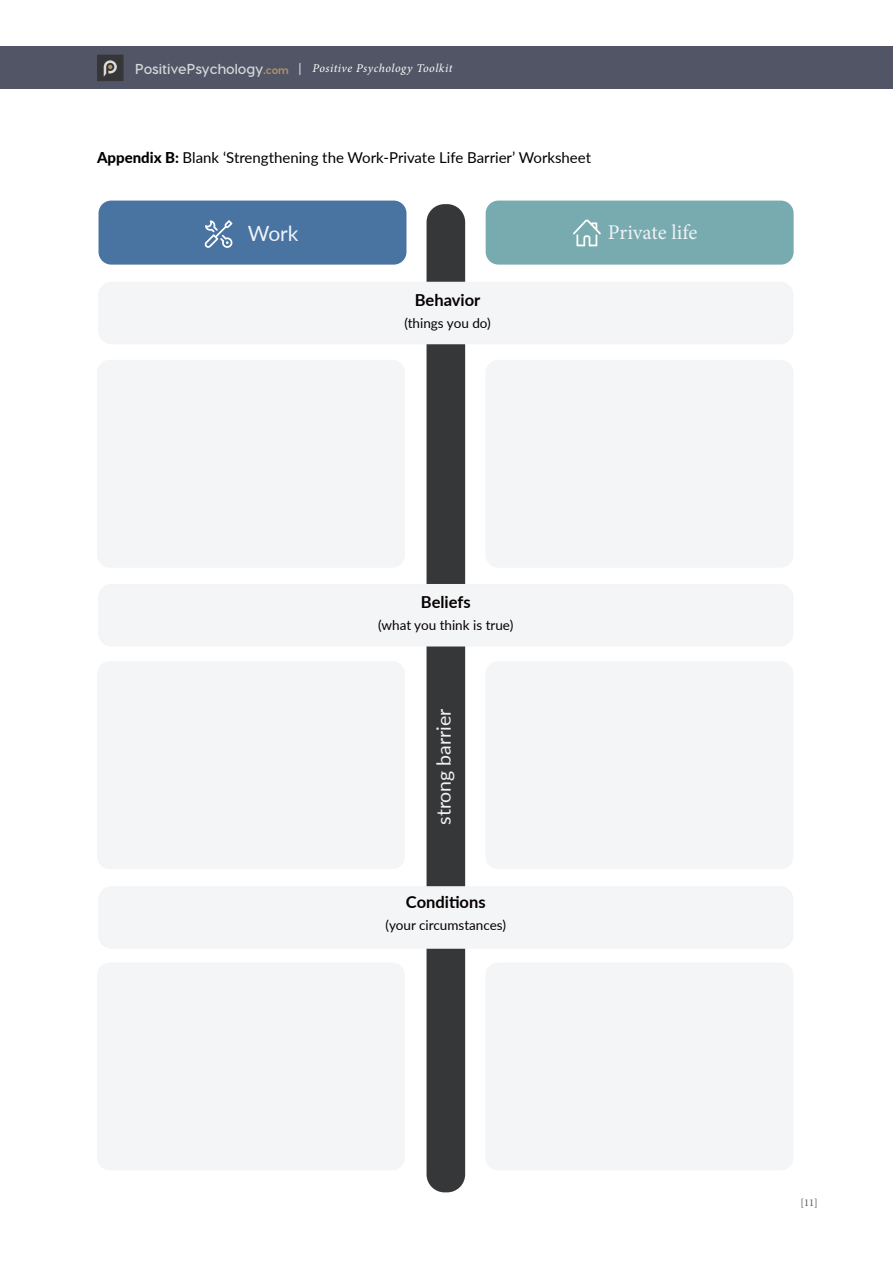
<style>
.page{position:relative;width:893px;height:1263px;background:#fff}
.page>*{position:absolute;margin:0;border:0;box-sizing:border-box;transform-origin:0 0}
.t1{font:21px "Minion Pro";letter-spacing:-.005em;color:#eef2f6}
.t2{font:21px "Lato";color:#eef2f6}
.t3{font:19.5px "Lato";color:#eef2f6}
.t4{font:700 16.5px "Lato";color:#050000}
.t5{font:15px "Lato";color:#000}
.t6{font:13.5px "Lato";color:#050000}
.t7{font:italic 12px "Minion Pro";letter-spacing:.04em;color:#fff}
.t8{font:10.5px "Minion Pro";color:#555}
.s1{font-family:"Visby CF";font-weight:700;font-style:normal;font-size:14.4px;color:#d6d7da}
.s2{font-style:normal}
.s3{font-weight:800}
</style>
<div class="page">
<div style="left:0;top:46px;width:893px;height:43px;background:#525566"></div>
<div style="left:97px;top:55px;width:27px;height:26px;background:#363638"></div>
<svg style="left:104px;top:60px;width:13px;height:17px"></svg>
<div style="left:97px;top:360px;width:308px;height:208px;background:#f4f5f7;border-radius:13px"></div>
<div style="left:97px;top:661px;width:308px;height:208px;background:#f4f5f7;border-radius:13px"></div>
<div style="left:97px;top:962px;width:308px;height:208px;background:#f4f5f7;border-radius:13px"></div>
<div style="left:485px;top:360px;width:308px;height:208px;background:#f4f5f7;border-radius:13px"></div>
<div style="left:485px;top:661px;width:308px;height:208px;background:#f4f5f7;border-radius:13px"></div>
<div style="left:485px;top:962px;width:308px;height:208px;background:#f4f5f7;border-radius:13px"></div>
<div style="left:427px;top:204px;width:38px;height:988px;background:#363738;border-radius:18px"></div>
<div style="left:99px;top:282px;width:694px;height:61px;background:#f4f5f7;border-radius:13px"></div>
<div style="left:98px;top:282px;width:695px;height:62px;border:2px solid #f4f4f7;border-radius:13px"></div>
<div style="left:99px;top:585px;width:694px;height:61px;background:#f4f5f7;border-radius:13px"></div>
<div style="left:98px;top:584px;width:695px;height:62px;border:2px solid #f4f4f7;border-radius:13px"></div>
<div style="left:99px;top:887px;width:694px;height:61px;background:#f4f5f7;border-radius:13px"></div>
<div style="left:98px;top:886px;width:695px;height:63px;border:2px solid #f4f4f7;border-radius:13px"></div>
<div style="left:486px;top:201px;width:308px;height:64px;background:#78abaf;border-radius:13px"></div>
<div style="left:99px;top:201px;width:307px;height:64px;background:#4973a1;border-radius:13px"></div>
<svg style="left:573px;top:220px;width:28px;height:27px"></svg>
<svg style="left:204px;top:220px;width:29px;height:28px"></svg>
<p class="t7" style="left:135px;top:60px;width:319px"><span class="s1">PositivePsychology</span><sub>.com</sub> <span class="s2">|</span> Positive Psychology Toolkit</p>
<p class="t5" style="left:97px;top:147px;width:496px"><span class="s3">Appendix B:</span> Blank ‘Strengthening the Work-Private Life Barrier’ Worksheet</p>
<h1 class="t2" style="left:248px;top:218px;width:52px">Work</h1>
<h1 class="t1" style="left:608px;top:219px;width:91px">Private life</h1>
<p class="t4" style="left:415px;top:287px;width:67px">Behavior</p>
<p class="t6" style="left:404px;top:313px;width:88px">(things you do)</p>
<p class="t4" style="left:421px;top:590px;width:51px">Beliefs</p>
<p class="t6" style="left:378px;top:616px;width:137px">(what you think is true)</p>
<h2 class="t3" style="left:430px;top:825px;width:118px;rotate:-90deg">strong barrier</h2>
<p class="t4" style="left:406px;top:889px;width:81px">Conditions</p>
<p class="t6" style="left:386px;top:915px;width:122px">(your circumstances)</p>
<p class="t8" style="left:800px;top:1196px;width:19px">[11]</p>
</div>
